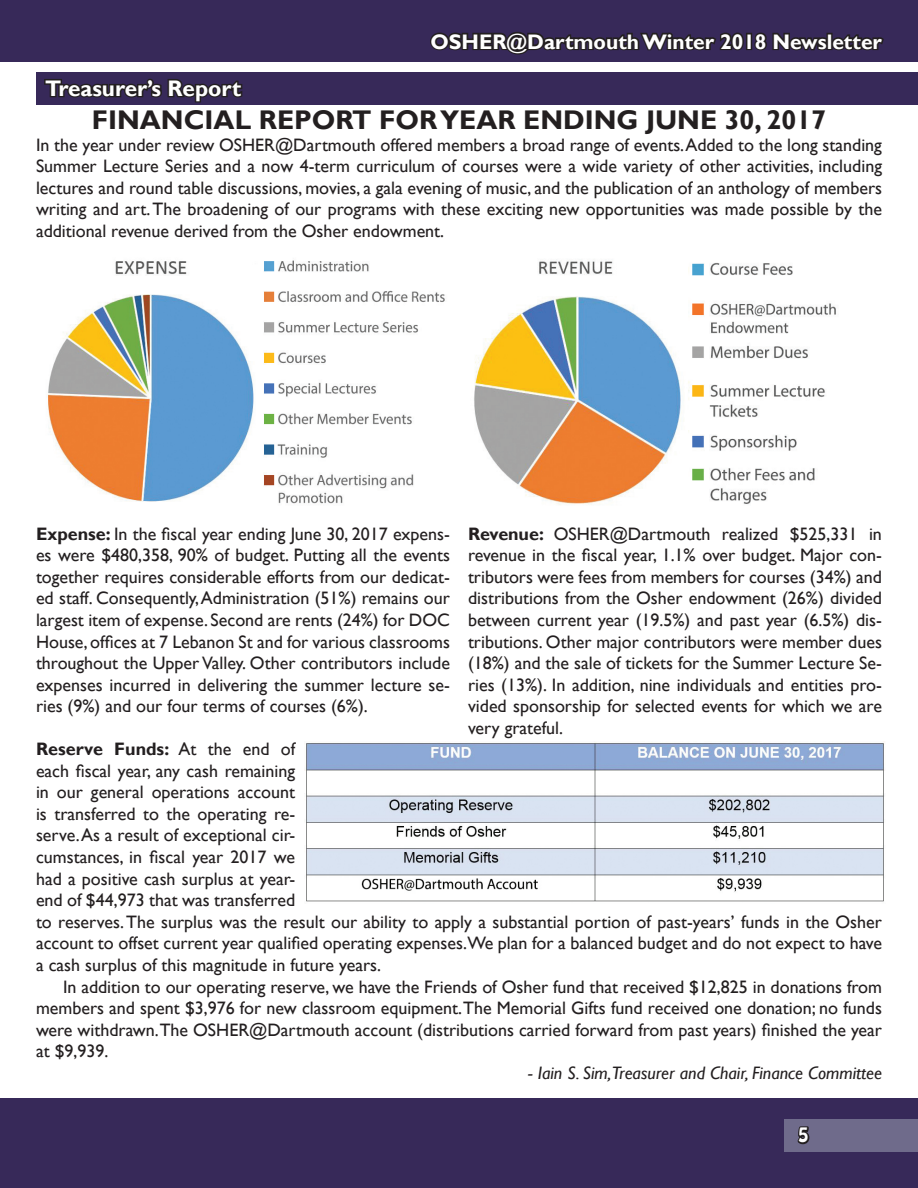
<style>
.page{position:relative;width:918px;height:1188px;background:#fff}
.page>*{position:absolute;margin:0;border:0;box-sizing:border-box;transform-origin:0 0}
.t1{font:700 27px "Gill Sans";color:#231f20}
.t2{font:700 22.5px "Gill Sans";color:#fff}
.t3{font:700 21px "Gill Sans";color:#fff}
.t4{font:18px/21.6px "Gill Sans";color:#231f20;text-align:justify}
.t5{font:italic 18px "Gill Sans";color:#231f20}
.t6{font:18px "Hobo Std";color:#fff}
.s1{font-weight:700}
</style>
<div class="page">
<div style="left:0;top:1099px;width:918px;height:89px;background:#372959"></div>
<div style="left:0;top:0;width:918px;height:61px;background:#372959"></div>
<svg style="left:430px;top:31px;width:314px;height:24px"></svg>
<div style="left:746px;top:33px;width:6px;height:17px;border:3px solid #231f20"></div>
<svg style="left:754px;top:32px;width:130px;height:19px"></svg>
<div style="left:785px;top:1120px;width:133px;height:32px;background:#6f6b8b"></div>
<svg style="left:797px;top:1126px;width:13px;height:19px"></svg>
<div style="left:36px;top:73px;width:882px;height:32px;background:#372959"></div>
<svg style="left:44px;top:78px;width:199px;height:25px"></svg>
<img style="left:474px;top:261px;width:362px;height:244px">
<img style="left:48px;top:260px;width:397px;height:244px">
<img style="left:305px;top:742px;width:579px;height:160px">
<p class="t3" style="left:431px;top:29px;width:453px">OSHER@Dartmouth Winter 2018 Newsletter</p>
<p class="t2" style="left:45px;top:75px;width:198px">Treasurer’s Report</p>
<p class="t1" style="left:92px;top:104px;width:736px">FINANCIAL REPORT FOR YEAR ENDING JUNE 30, 2017</p>
<p class="t4" style="left:36px;top:134px;width:848px">In the year under review OSHER@Dartmouth offered members a broad range of events. Added to the long standing Summer Lecture Series and a now 4-term curriculum of courses were a wide variety of other activities, including lectures and round table discussions, movies, a gala evening of music, and the publication of an anthology of members writing and art. The broadening of our programs with these exciting new opportunities was made possible by the additional revenue derived from the Osher endowment.</p>
<p class="t4" style="left:36px;top:523px;width:416px"><span class="s1">Expense:</span> In the fiscal year ending June 30, 2017 expens&shy;es were $480,358, 90% of budget. Putting all the events together requires considerable efforts from our dedicat&shy;ed staff. Consequently, Administration (51%) remains our largest item of expense. Second are rents (24%) for DOC House, offices at 7 Lebanon St and for various classrooms throughout the Upper Valley. Other contributors include expenses incurred in delivering the summer lecture se&shy;ries (9%) and our four terms of courses (6%).</p>
<p class="t4" style="left:468px;top:523px;width:416px"><span class="s1">Revenue:</span> OSHER@Dartmouth realized $525,331 in revenue in the fiscal year, 1.1% over budget. Major con&shy;tributors were fees from members for courses (34%) and distributions from the Osher endowment (26%) divided between current year (19.5%) and past year (6.5%) dis&shy;tributions. Other major contributors were member dues (18%) and the sale of tickets for the Summer Lecture Se&shy;ries (13%). In addition, nine individuals and entities pro&shy;vided sponsorship for selected events for which we are very grateful.</p>
<p class="t4" style="left:36px;top:739px;width:848px;text-align:left"><span class="s1">Reserve Funds:</span> At the end of<br>each fiscal year, any cash remaining<br>in our general operations account<br>is transferred to the operating re-<br>serve. As a result of exceptional cir-<br>cumstances, in fiscal year 2017 we<br>had a positive cash surplus at year-<br>end of $44,973 that was transferred<br>to reserves. The surplus was the result our ability to apply a substantial portion of past-years’ funds in the Osher account to offset current year qualified operating expenses.We plan for a balanced budget and do not expect to have a cash surplus of this magnitude in future years.</p>
<p class="t4" style="left:36px;top:976px;width:848px;text-indent:27px">In addition to our operating reserve, we have the Friends of Osher fund that received $12,825 in donations from members and spent $3,976 for new classroom equipment. The Memorial Gifts fund received one donation; no funds were withdrawn.The OSHER@Dartmouth account (distributions carried forward from past years) finished the year at $9,939.</p>
<p class="t5" style="left:528px;top:1062px;width:355px">- Iain S. Sim,Treasurer and Chair, Finance Committee</p>
<p class="t6" style="left:798px;top:1123px;width:12px">5</p>
</div>
